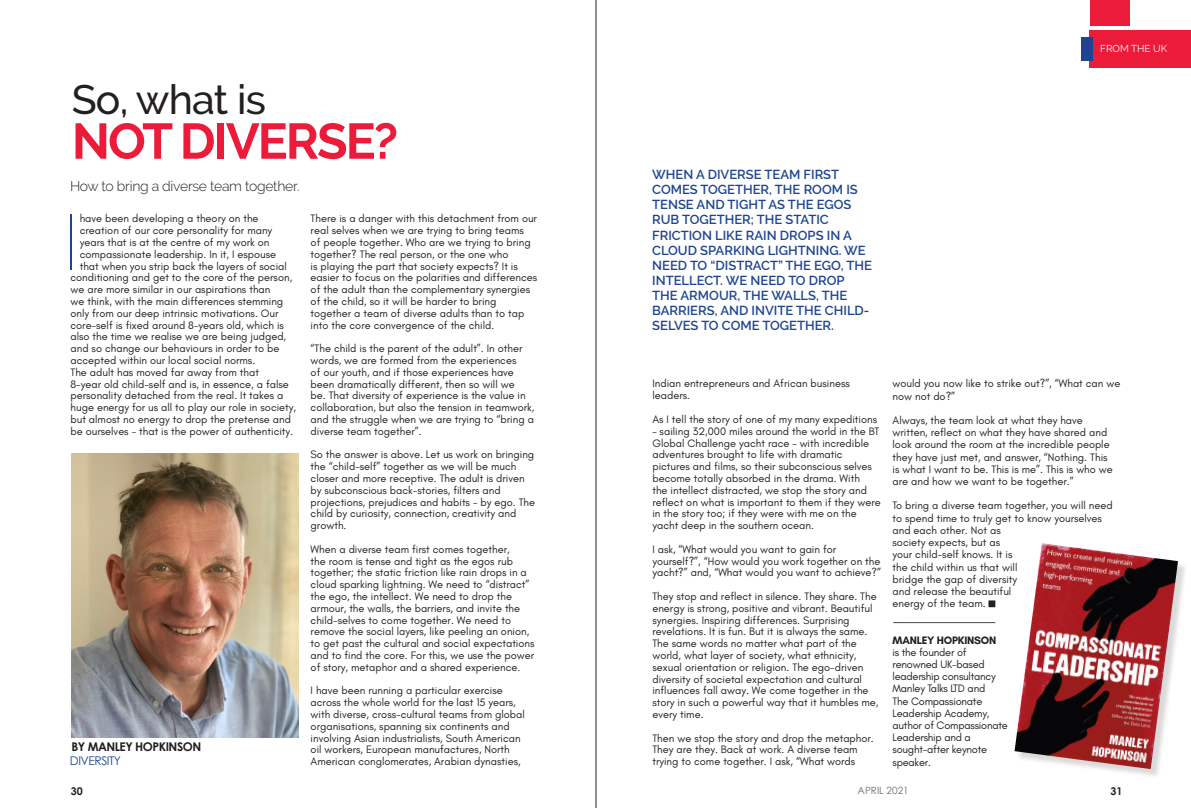
<style>
.page{position:relative;width:1191px;height:808px;background:#fff}
.page>*{position:absolute;margin:0;border:0;box-sizing:border-box;transform-origin:0 0}
.Paragraph_Indent{font:100 77.5px "Raleway";color:#1e4492}
.Paragraph_Indent-2{font:700 50px "Raleway";letter-spacing:-.04em;color:#ed1b3a}
.Paragraph_Indent-3{font:500 41px "Raleway";letter-spacing:-.02em;color:#231f20}
.t1{font:300 14px "Raleway";letter-spacing:-.02em;color:#231f20}
.t2{font:600 13px/15px "Raleway";color:#1e4492}
.t3{font:700 12px "Century Gothic";letter-spacing:-.04em;color:#231f20}
.t4{font:12px "Century Gothic";letter-spacing:-.04em;color:#1e4492}
.Paragraph_Indent-4{font:11px/11.8px "Glacial Indifference";color:#231f20}
.Paragraph_Indent-5{font:11px/12.2px "Glacial Indifference";letter-spacing:-.02em;color:#231f20}
.t5{font:700 10.7px "Century Gothic";color:#231f20}
.t6{font:10px "Century Gothic";color:#6c6d70}
.Paragraph_Indent-6{font:10px "Raleway";color:#fff}
.s1{font-weight:700}
</style>
<div class="page">
<hr style="left:595px;top:0;width:1px;height:808px;background:#231f20">
<div style="left:1089px;top:31px;width:101px;height:37px;background:#ed1b3a"></div>
<div style="left:1090px;top:0;width:40px;height:26px;background:#ed1b3a"></div>
<div style="left:1081px;top:37px;width:12px;height:24px;background:#1e4492"></div>
<div style="left:988px;top:600px;width:7px;height:7px;border:1px solid #231f20"></div>
<img style="left:72px;top:454px;width:227px;height:283px">
<div style="left:1016px;top:544px;width:171px;height:234px;background:#231f20;opacity:.17"></div>
<img style="left:1014px;top:543px;width:164px;height:226px">
<hr style="left:892px;top:621px;width:104px;height:2px;background:#231f20;opacity:.75">
<p class="Paragraph_Indent-3" style="left:72px;top:76px;width:196px">So, what is</p>
<p class="Paragraph_Indent-2" style="left:72px;top:113px;width:328px">NOT DIVERSE?</p>
<p class="t1" style="left:70px;top:177px;width:231px">How to bring a diverse team together.</p>
<p class="Paragraph_Indent" style="left:63px;top:197px;width:18px">I</p>
<p class="Paragraph_Indent-4" style="left:80px;top:213px;width:180px">have been developing a theory on the</p>
<p class="Paragraph_Indent-4" style="left:80px;top:225px;width:194px">creation of our core personality for many</p>
<p class="Paragraph_Indent-4" style="left:80px;top:237px;width:191px">years that is at the centre of my work on</p>
<p class="Paragraph_Indent-4" style="left:80px;top:248px;width:198px">compassionate leadership. In it, I espouse</p>
<p class="Paragraph_Indent-4" style="left:80px;top:260px;width:209px">that when you strip back the layers of social</p>
<p class="Paragraph_Indent-4" style="left:70px;top:272px;width:223px">conditioning and get to the core of the person,</p>
<p class="Paragraph_Indent-4" style="left:70px;top:284px;width:201px">we are more similar in our aspirations than</p>
<p class="Paragraph_Indent-4" style="left:70px;top:296px;width:214px">we think, with the main differences stemming</p>
<p class="Paragraph_Indent-4" style="left:70px;top:307px;width:210px">only from our deep intrinsic motivations. Our</p>
<p class="Paragraph_Indent-4" style="left:70px;top:319px;width:215px">core-self is fixed around 8-years old, which is</p>
<p class="Paragraph_Indent-4" style="left:70px;top:331px;width:217px">also the time we realise we are being judged,</p>
<p class="Paragraph_Indent-4" style="left:70px;top:343px;width:211px">and so change our behaviours in order to be</p>
<p class="Paragraph_Indent-4" style="left:70px;top:355px;width:186px">accepted within our local social norms.</p>
<p class="Paragraph_Indent-4" style="left:70px;top:366px;width:227px">The adult has moved far away from that<br>8-year old child-self and is, in essence, a false personality detached from the real. It takes a huge energy for us all to play our role in society, but almost no energy to drop the pretense and be ourselves - that is the power of authenticity.</p>
<p class="t3" style="left:71px;top:739px;width:131px">BY MANLEY HOPKINSON</p>
<p class="t4" style="left:70px;top:753px;width:52px">DIVERSITY</p>
<p class="Paragraph_Indent-4" style="left:311px;top:213px;width:228px">There is a danger with this detachment from our real selves when we are trying to bring teams<br>of people together. Who are we trying to bring together? The real person, or the one who<br>is playing the part that society expects? It is easier to focus on the polarities and differences of the adult than the complementary synergies of the child, so it will be harder to bring together a team of diverse adults than to tap into the core convergence of the child.</p>
<p class="Paragraph_Indent-4" style="left:311px;top:343px;width:225px">“The child is the parent of the adult”. In other words, we are formed from the experiences<br>of our youth, and if those experiences have been dramatically different, then so will we<br>be. That diversity of experience is the value in collaboration, but also the tension in teamwork, and the struggle when we are trying to “bring a diverse team together”.</p>
<p class="Paragraph_Indent-4" style="left:311px;top:449px;width:226px">So the answer is above. Let us work on bringing the “child-self” together as we will be much closer and more receptive. The adult is driven by subconscious back-stories, filters and projections, prejudices and habits - by ego. The child by curiosity, connection, creativity and growth.</p>
<p class="Paragraph_Indent-4" style="left:311px;top:543px;width:225px">When a diverse team first comes together,<br>the room is tense and tight as the egos rub together; the static friction like rain drops in a cloud sparking lightning. We need to “distract” the ego, the intellect. We need to drop the armour, the walls, the barriers, and invite the child-selves to come together. We need to remove the social layers, like peeling an onion, to get past the cultural and social expectations and to find the core. For this, we use the power of story, metaphor and a shared experience.</p>
<p class="Paragraph_Indent-4" style="left:311px;top:685px;width:216px">I have been running a particular exercise across the whole world for the last 15 years, with diverse, cross-cultural teams from global organisations, spanning six continents and involving Asian industrialists, South American oil workers, European manufactures, North American conglomerates, Arabian dynasties,</p>
<p class="Paragraph_Indent-6" style="left:1100px;top:43px;width:69px">FROM THE UK</p>
<p class="t2" style="left:652px;top:167px;width:221px">WHEN A DIVERSE TEAM FIRST<br>COMES TOGETHER, THE ROOM IS<br>TENSE AND TIGHT AS THE EGOS<br>RUB TOGETHER; THE STATIC<br>FRICTION LIKE RAIN DROPS IN A<br>CLOUD SPARKING LIGHTNING. WE<br>NEED TO “DISTRACT” THE EGO, THE<br>INTELLECT. WE NEED TO DROP<br>THE ARMOUR, THE WALLS, THE<br>BARRIERS, AND INVITE THE CHILD-<br>SELVES TO COME TOGETHER.</p>
<p class="Paragraph_Indent-4" style="left:652px;top:378px;width:199px">Indian entrepreneurs and African business leaders.</p>
<p class="Paragraph_Indent-4" style="left:652px;top:413px;width:226px">As I tell the story of one of my many expeditions</p>
<p class="Paragraph_Indent-4" style="left:652px;top:425px;width:230px">– sailing 32,000 miles around the world in the BT Global Challenge yacht race – with incredible adventures brought to life with dramatic pictures and films, so their subconscious selves become totally absorbed in the drama. With<br>the intellect distracted, we stop the story and reflect on what is important to them if they were in the story too; if they were with me on the yacht deep in the southern ocean.</p>
<p class="Paragraph_Indent-4" style="left:652px;top:543px;width:230px">I ask, “What would you want to gain for yourself?”, “How would you work together on the yacht?” and, “What would you want to achieve?”</p>
<p class="Paragraph_Indent-4" style="left:652px;top:590px;width:227px">They stop and reflect in silence. They share. The energy is strong, positive and vibrant. Beautiful synergies. Inspiring differences. Surprising revelations. It is fun. But it is always the same.<br>The same words no matter what part of the world, what layer of society, what ethnicity, sexual orientation or religion. The ego-driven diversity of societal expectation and cultural influences fall away. We come together in the story in such a powerful way that it humbles me, every time.</p>
<p class="Paragraph_Indent-4" style="left:652px;top:732px;width:223px">Then we stop the story and drop the metaphor.<br>They are they. Back at work. A diverse team trying to come together. I ask, “What words</p>
<p class="Paragraph_Indent-4" style="left:892px;top:378px;width:229px;line-height:12.2px">would you now like to strike out?”, “What can we now not do?”</p>
<p class="Paragraph_Indent-4" style="left:892px;top:414px;width:222px;line-height:12.2px">Always, the team look at what they have written, reflect on what they have shared and look around the room at the incredible people they have just met, and answer, “Nothing. This is what I want to be. This is me”. This is who we are and how we want to be together.”</p>
<p class="Paragraph_Indent-4" style="left:892px;top:500px;width:222px;line-height:12.2px">To bring a diverse team together, you will need to spend time to truly get to know yourselves and each other. Not as<br>society expects, but as<br>your child-self knows. It is<br>the child within us that will<br>bridge the gap of diversity<br>and release the beautiful<br>energy of the team.</p>
<p class="Paragraph_Indent-5" style="left:892px;top:634px;width:117px"><span class="s1">MANLEY HOPKINSON<br></span>is the founder of renowned UK-based leadership consultancy<br>Manley Talks LTD and<br>The Compassionate<br>Leadership Academy, author of Compassionate<br>Leadership and a sought-after keynote speaker.</p>
<p class="t5" style="left:71px;top:784px;width:13px">30</p>
<p class="t6" style="left:857px;top:785px;width:53px">APRIL 2021</p>
<p class="t5" style="left:1110px;top:784px;width:13px">31</p>
</div>
